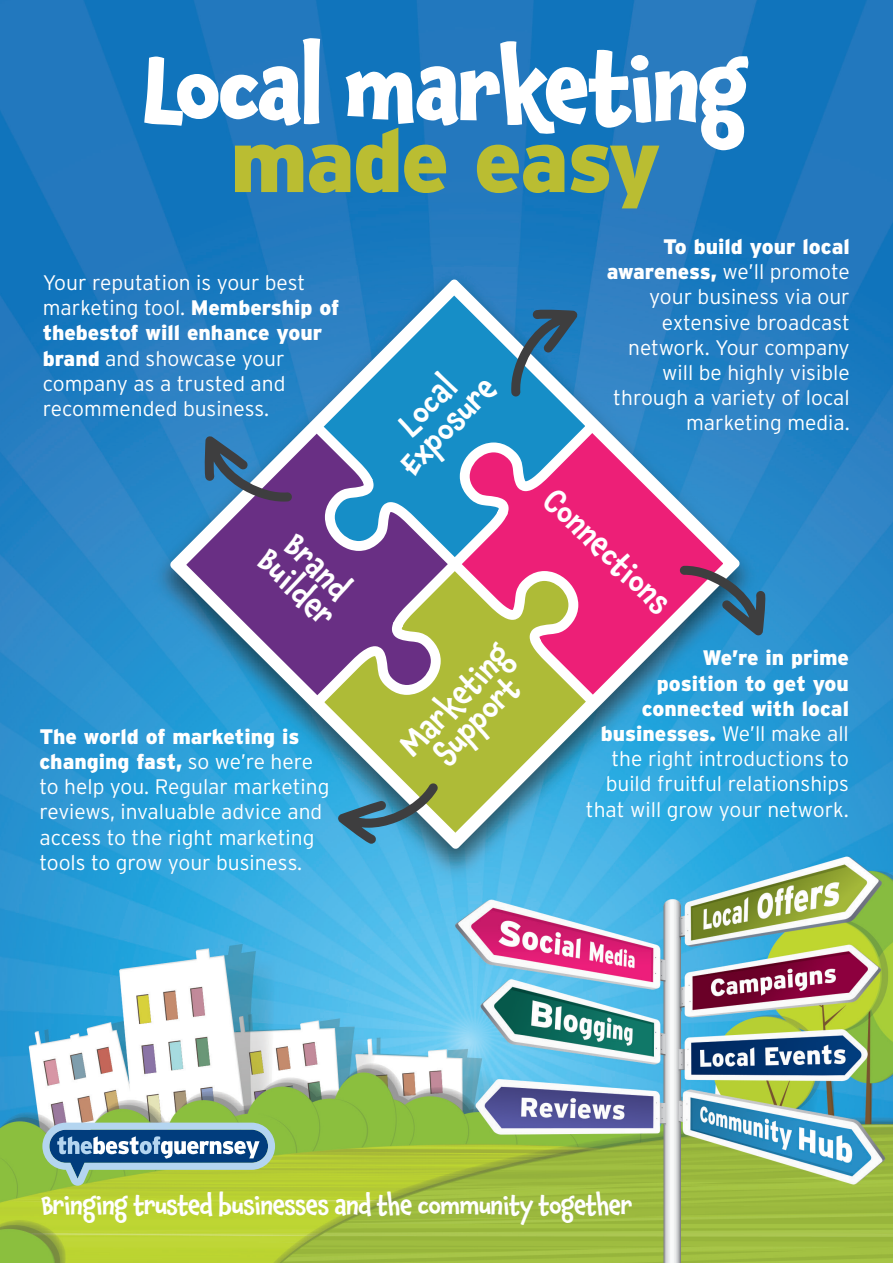
<style>
.page{position:relative;width:893px;height:1263px;background:#fff}
.page>*{position:absolute;margin:0;border:0;box-sizing:border-box;transform-origin:0 0}
.t1{font:700 88.5px/73.5px "Chaloops";letter-spacing:-.03em;color:#fff;text-align:center}
.t2{font:500 31.35px/29.5px "Chaloops";color:#fff;text-align:center}
.t3{font:500 25.5px "Chaloops";letter-spacing:-.03em;color:#fff}
.t4{font:300 21px/25.2px "Interstate";color:#fff}
.s1{font-family:"Interstate";font-weight:900;color:#babd32}
.s2{font-weight:900}
</style>
<div class="page">
<img style="left:0;top:0;width:893px;height:1263px">
<img style="left:145px;top:266px;width:622px;height:624px">
<svg style="left:170px;top:279px;width:570px;height:570px;background:#2c93cf"></svg>
<svg style="left:593px;top:425px;width:139px;height:278px;background:#9b66a8"></svg>
<svg style="left:315px;top:287px;width:279px;height:279px;background:#6782bc"></svg>
<svg style="left:178px;top:425px;width:278px;height:279px;background:#5c75b1"></svg>
<svg style="left:317px;top:564px;width:276px;height:276px;background:#a09e7c"></svg>
<svg style="left:680px;top:565px;width:86px;height:70px;background:#5b7699"></svg>
<svg style="left:338px;top:783px;width:100px;height:61px;background:#5890a1"></svg>
<svg style="left:204px;top:436px;width:88px;height:66px;background:#557aa1"></svg>
<svg style="left:510px;top:309px;width:67px;height:87px;background:#4681a7"></svg>
<svg style="left:42px;top:1122px;width:233px;height:64px;background:#799f96"></svg>
<p class="t1" style="left:142px;top:52px;width:609px">Local marketing <span class="s1">made easy</span></p>
<p class="t4" style="left:43px;top:270px;width:298px">Your reputation is your best marketing tool. <span class="s2">Membership of thebestof will enhance your brand</span> and showcase your company as a trusted and recommended business.</p>
<p class="t2" style="left:295px;top:523px;width:95px;text-align:left;rotate:45deg">Brand<br>Builder</p>
<p class="t4" style="left:39px;top:724px;width:292px"><span class="s2">The world of marketing is changing fast,</span> so we’re here to help you. Regular marketing reviews, invaluable advice and access to the right marketing tools to grow your business.</p>
<p class="t2" style="left:373px;top:437px;width:123px;rotate:-45deg">Local<br>Exposure</p>
<p class="t2" style="left:395px;top:740px;width:144px;rotate:-46deg">Marketing<br>Support</p>
<p class="t4" style="left:607px;top:234px;width:244px;text-align:right"><span class="s2">To build your local awareness,</span> we’ll promote your business via our extensive broadcast network. Your company will be highly visible through a variety of local marketing media.</p>
<p class="t2" style="left:559px;top:484px;width:164px;rotate:44deg">Connections</p>
<p class="t4" style="left:586px;top:645px;width:265px;text-align:right"><span class="s2">We’re in prime<br>position to get you connected with local businesses.</span> We’ll make all the right introductions to build fruitful relationships that will grow your network.</p>
<p class="t3" style="left:41px;top:1185px;width:593px">Bringing trusted businesses and the community together</p>
</div>
